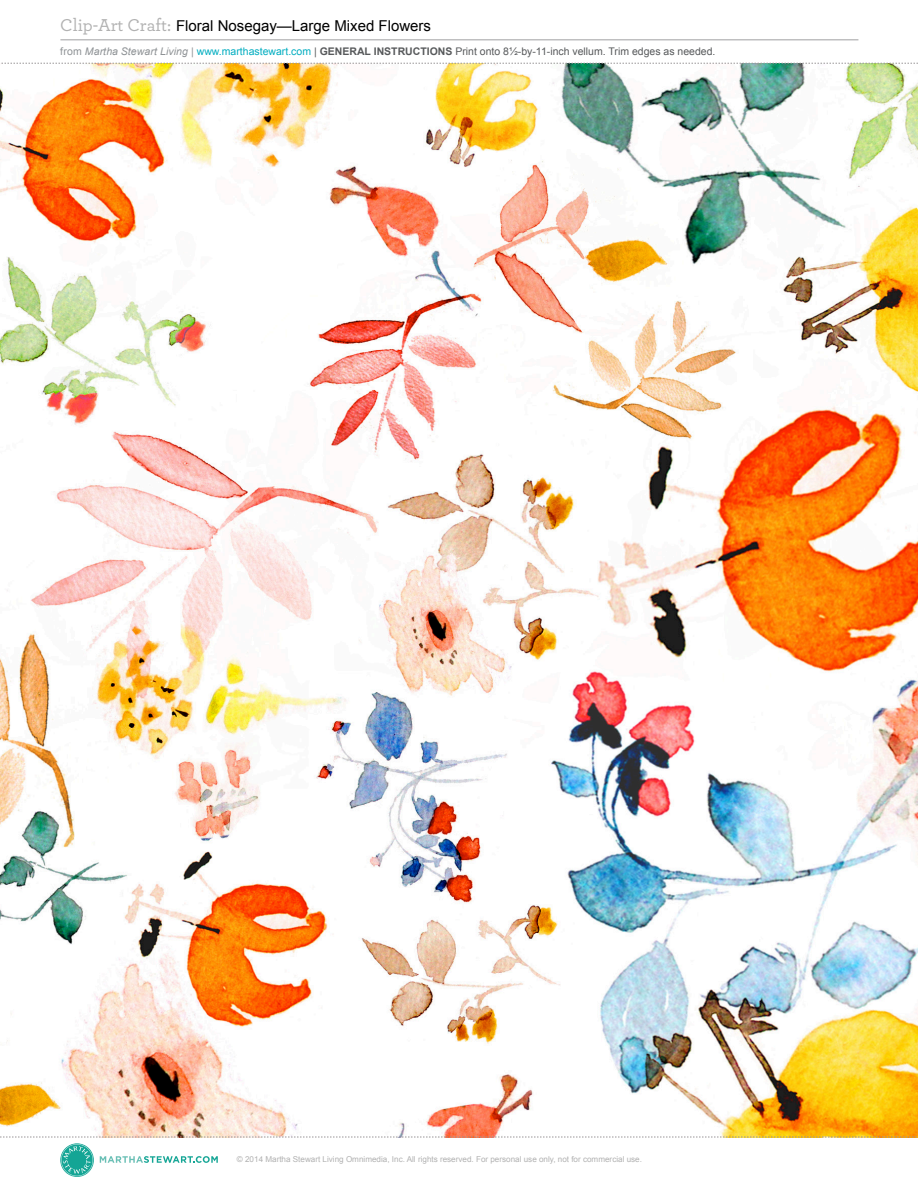
<style>
.page{position:relative;width:918px;height:1188px;background:#fff}
.page>*{position:absolute;margin:0;border:0;box-sizing:border-box;transform-origin:0 0}
.Template_Style{font:15px "Arial";color:#000}
.Source{font:10.5px "Arial";color:#57595b}
.Copyright{font:8.1px "Arial";color:#b1b1b1}
.s1{font-family:"Archer";font-size:18px;color:#b1b1b1}
.s2{color:#8e9295}
.s3{font-style:italic;color:#8e9295}
.s4{color:#00adc0}
.s5{font-weight:700}
</style>
<div class="page">
<img style="left:0;top:64px;width:918px;height:1073px">
<svg style="left:100px;top:1156px;width:118px;height:7px"></svg>
<svg style="left:60px;top:1143px;width:34px;height:34px"></svg>
<svg style="left:61px;top:1144px;width:32px;height:32px"></svg>
<svg style="left:0;top:1137px;width:918px;height:1px"></svg>
<hr style="left:60px;top:39px;width:798px;height:1px;background:#bfbfc0">
<svg style="left:1px;top:63px;width:917px;height:1px"></svg>
<p class="Template_Style" style="left:60px;top:16px;width:372px"><span class="s1">Clip-Art Craft:</span> Floral Nosegay—Large Mixed Flowers</p>
<p class="Source" style="left:60px;top:45px;width:657px"><span class="s2">from</span> <span class="s3">Martha Stewart Living</span> <span class="s2">|</span> <span class="s4">www.marthastewart.com</span> | <span class="s5">GENERAL INSTRUCTIONS</span> Print onto 8½-by-11-inch vellum. Trim edges as needed.</p>
<p class="Copyright" style="left:237px;top:1154px;width:407px">© 2014 Martha Stewart Living Omnimedia, Inc. All rights reserved. For personal use only, not for commercial use.</p>
</div>
